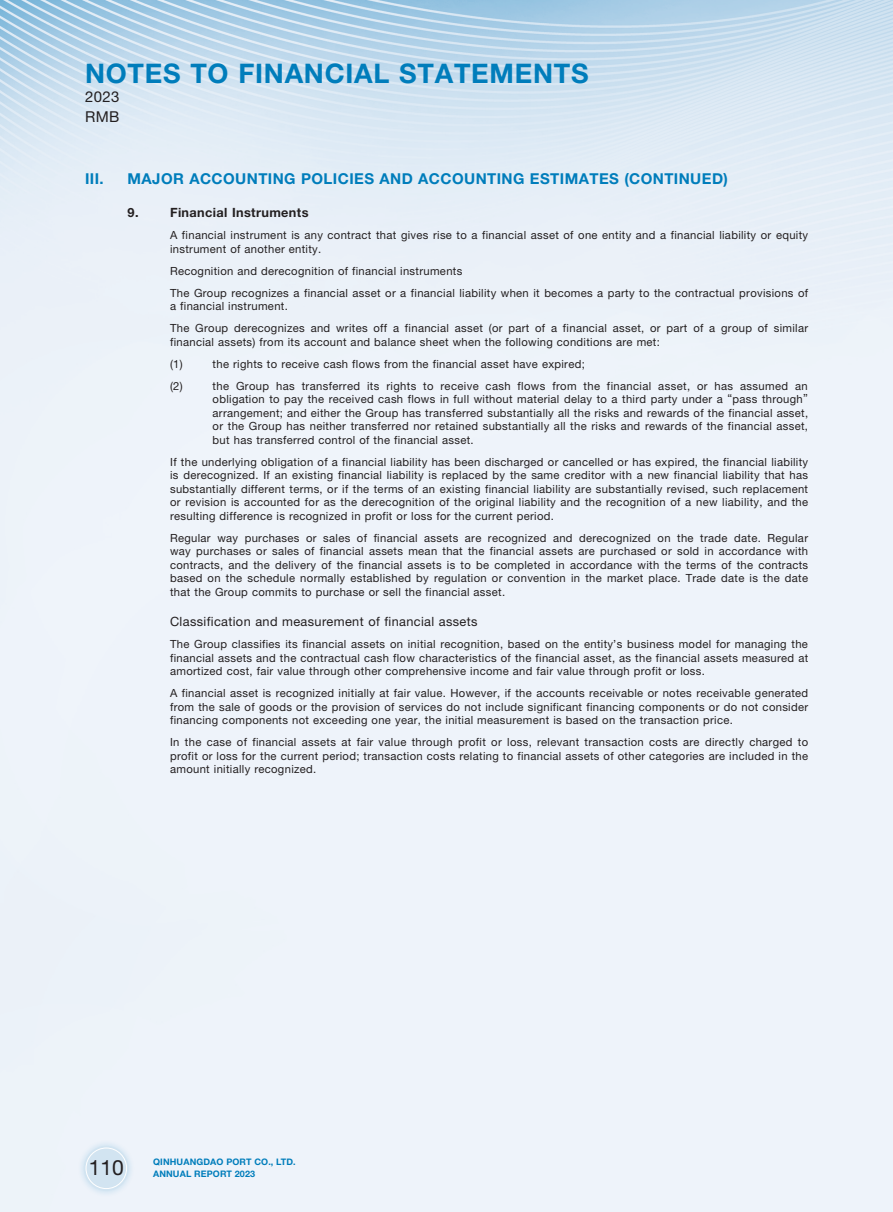
<style>
.page{position:relative;width:893px;height:1212px;background:#fff}
.page>*{position:absolute;margin:0;border:0;box-sizing:border-box;transform-origin:0 0}
.t1{font:700 27px "Helvetica Neue LT Std";letter-spacing:.03em;color:#007dbb}
.t2{font:21px "Helvetica Neue LT Std";color:#231f20}
.t3{font:700 15px "Helvetica Neue LT Std";letter-spacing:.03em;color:#007dbb}
.t4{font:15px/19.5px "Helvetica Neue LT Std";letter-spacing:.03em;color:#231f20}
.t5{font:12.75px "Helvetica Neue LT Std";letter-spacing:.03em;color:#231f20}
.t6{font:700 12.75px "Helvetica Neue LT Std";letter-spacing:.03em;color:#231f20}
.t7{font:11.25px/13.5px "Helvetica Neue LT Std";letter-spacing:.03em;color:#231f20;text-align:justify}
.t8{font:700 9px/12px "Helvetica Neue LT Std";letter-spacing:.015em;color:#007dbb}
</style>
<div class="page">
<img style="left:0;top:0;width:893px;height:1212px">
<div style="left:77px;top:1139px;width:59px;height:58px;background:#007dbb;opacity:.2"></div>
<div style="left:84px;top:1146px;width:45px;height:45px;background:#d2e4f1;border-radius:50%"></div>
<div style="left:86px;top:1147px;width:41px;height:42px;border:1px solid #fff;border-radius:50%"></div>
<h1 class="t1" style="left:85px;top:57px;width:505px">NOTES TO FINANCIAL STATEMENTS</h1>
<h3 class="t4" style="left:85px;top:87px;width:36px">2023<br>RMB</h3>
<h3 class="t3" style="left:85px;top:169px;width:20px">III.</h3>
<h3 class="t3" style="left:128px;top:169px;width:602px">MAJOR ACCOUNTING POLICIES AND ACCOUNTING ESTIMATES (CONTINUED)</h3>
<p class="t6" style="left:128px;top:205px;width:12px">9.</p>
<p class="t6" style="left:170px;top:205px;width:140px">Financial Instruments</p>
<p class="t7" style="left:170px;top:228px;width:640px">A financial instrument is any contract that gives rise to a financial asset of one entity and a financial liability or equity instrument of another entity.</p>
<p class="t7" style="left:170px;top:259px;width:640px;line-height:22px">Recognition and derecognition of financial instruments<br>The Group recognizes a financial asset or a financial liability when it becomes a party to the contractual provisions of</p>
<p class="t7" style="left:170px;top:295px;width:640px;line-height:22px">a financial instrument.<br>The Group derecognizes and writes off a financial asset (or part of a financial asset, or part of a group of similar</p>
<p class="t7" style="left:170px;top:330px;width:491px;line-height:22px">financial assets) from its account and balance sheet when the following conditions are met: (1)</p>
<p class="t7" style="left:213px;top:357px;width:374px">the rights to receive cash flows from the financial asset have expired;</p>
<p class="t7" style="left:170px;top:379px;width:14px">(2)</p>
<p class="t7" style="left:213px;top:379px;width:597px">the Group has transferred its rights to receive cash flows from the financial asset, or has assumed an obligation to pay the received cash flows in full without material delay to a third party under a “pass through” arrangement; and either the Group has transferred substantially all the risks and rewards of the financial asset, or the Group has neither transferred nor retained substantially all the risks and rewards of the financial asset, but has transferred control of the financial asset.</p>
<p class="t7" style="left:170px;top:455px;width:640px">If the underlying obligation of a financial liability has been discharged or cancelled or has expired, the financial liability is derecognized. If an existing financial liability is replaced by the same creditor with a new financial liability that has substantially different terms, or if the terms of an existing financial liability are substantially revised, such replacement or revision is accounted for as the derecognition of the original liability and the recognition of a new liability, and the resulting difference is recognized in profit or loss for the current period.</p>
<p class="t7" style="left:170px;top:531px;width:640px">Regular way purchases or sales of financial assets are recognized and derecognized on the trade date. Regular way purchases or sales of financial assets mean that the financial assets are purchased or sold in accordance with contracts, and the delivery of the financial assets is to be completed in accordance with the terms of the contracts based on the schedule normally established by regulation or convention in the market place. Trade date is the date that the Group commits to purchase or sell the financial asset.</p>
<p class="t5" style="left:170px;top:614px;width:309px">Classification and measurement of financial assets</p>
<p class="t7" style="left:170px;top:637px;width:640px">The Group classifies its financial assets on initial recognition, based on the entity’s business model for managing the financial assets and the contractual cash flow characteristics of the financial asset, as the financial assets measured at amortized cost, fair value through other comprehensive income and fair value through profit or loss.</p>
<p class="t7" style="left:170px;top:686px;width:640px">A financial asset is recognized initially at fair value. However, if the accounts receivable or notes receivable generated from the sale of goods or the provision of services do not include significant financing components or do not consider financing components not exceeding one year, the initial measurement is based on the transaction price.</p>
<p class="t7" style="left:170px;top:735px;width:640px">In the case of financial assets at fair value through profit or loss, relevant transaction costs are directly charged to profit or loss for the current period; transaction costs relating to financial assets of other categories are included in the amount initially recognized.</p>
<h2 class="t2" style="left:89px;top:1155px;width:37px">110</h2>
<p class="t8" style="left:153px;top:1155px;width:144px">QINHUANGDAO PORT CO., LTD.<br>ANNUAL REPORT 2023</p>
</div>
